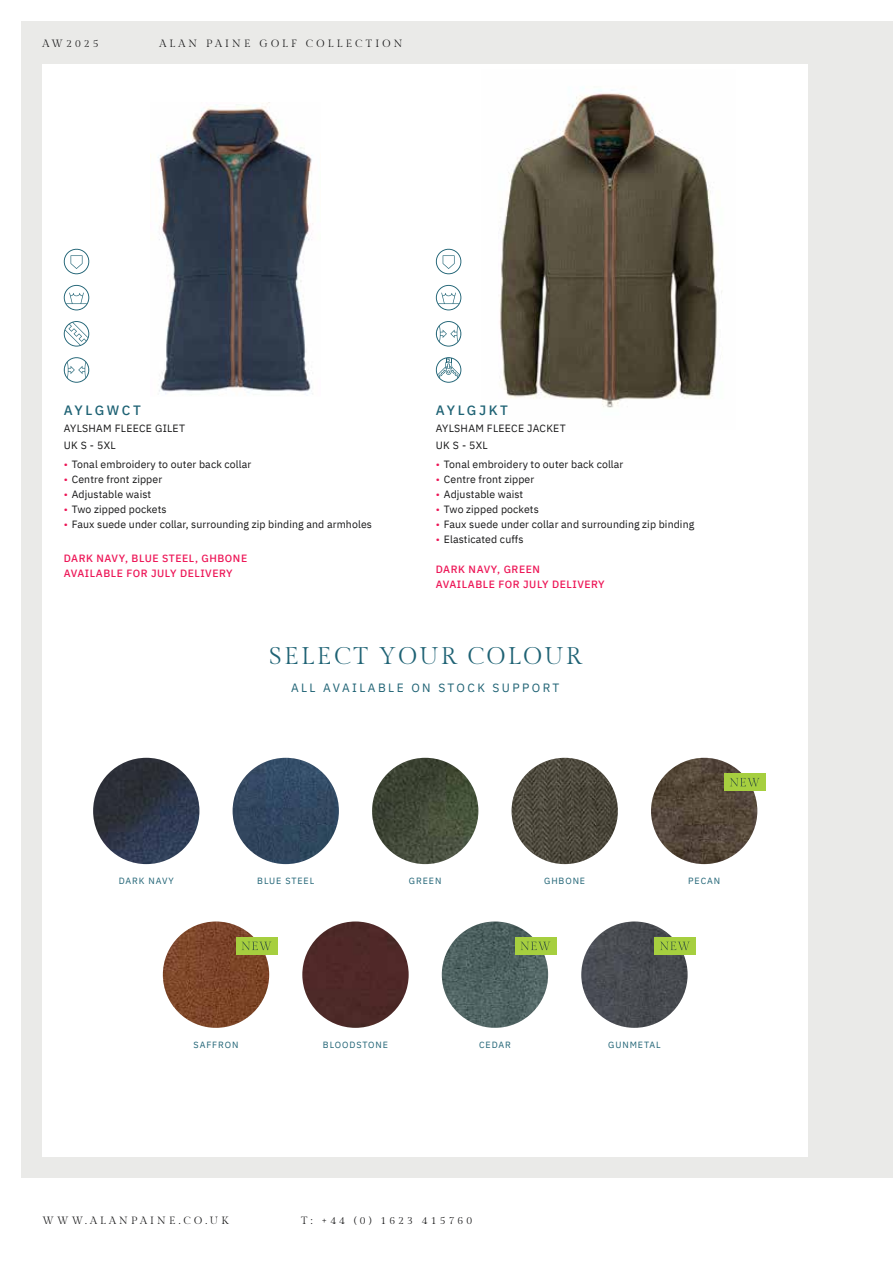
<style>
.page{position:relative;width:893px;height:1263px;background:#fff}
.page>*{position:absolute;margin:0;border:0;box-sizing:border-box;transform-origin:0 0}
.t1{font:24px "Gilda Display";letter-spacing:.1em;color:#1e6274}
.t2{font:500 13.5px "IBM Plex Sans";letter-spacing:.19em;color:#1e6274}
.t3{font:12px "IBM Plex Sans";letter-spacing:.2em;color:#1e6274}
.t4{font:10.5px/17.1px "IBM Plex Sans";letter-spacing:.01em;color:#161617}
.t5{font:500 10.5px/15px "IBM Plex Sans";letter-spacing:.05em;color:#ed1556}
.t6{font:10.5px "Gilda Display";letter-spacing:.3em;color:#161617}
.t7{font:9px "IBM Plex Sans";letter-spacing:.1em;color:#1e6274}
.s1{color:#ed1556}
</style>
<div class="page">
<div style="left:21px;top:21px;width:872px;height:1157px;background:#eaeae8"></div>
<div style="left:43px;top:64px;width:765px;height:1093px;background:#fff"></div>
<img style="left:500px;top:89px;width:222px;height:319px">
<svg style="left:63px;top:248px;width:27px;height:26px"></svg>
<svg style="left:64px;top:285px;width:25px;height:25px"></svg>
<svg style="left:64px;top:321px;width:25px;height:26px"></svg>
<svg style="left:63px;top:357px;width:27px;height:26px"></svg>
<svg style="left:435px;top:248px;width:27px;height:26px"></svg>
<svg style="left:436px;top:285px;width:25px;height:25px"></svg>
<svg style="left:435px;top:321px;width:27px;height:26px"></svg>
<svg style="left:435px;top:357px;width:26px;height:26px"></svg>
<img style="left:158px;top:102px;width:155px;height:292px">
<img style="left:163px;top:921px;width:106px;height:107px;border-radius:53px">
<img style="left:442px;top:921px;width:106px;height:107px;border-radius:53px">
<div style="left:302px;top:921px;width:107px;height:107px;background:#4f2828;border-radius:53px"></div>
<img style="left:581px;top:921px;width:107px;height:107px;border-radius:53px">
<div style="left:236px;top:937px;width:41px;height:18px;background:#a6cf3f"></div>
<svg style="left:242px;top:942px;width:29px;height:8px"></svg>
<div style="left:515px;top:937px;width:41px;height:18px;background:#a6cf3f"></div>
<svg style="left:521px;top:942px;width:29px;height:8px"></svg>
<div style="left:654px;top:937px;width:42px;height:18px;background:#a6cf3f"></div>
<svg style="left:660px;top:942px;width:29px;height:8px"></svg>
<img style="left:93px;top:758px;width:106px;height:106px;border-radius:53px">
<img style="left:372px;top:758px;width:106px;height:106px;border-radius:53px">
<img style="left:233px;top:758px;width:106px;height:106px;border-radius:53px">
<img style="left:512px;top:758px;width:106px;height:106px;border-radius:53px">
<img style="left:651px;top:758px;width:106px;height:106px;border-radius:53px">
<div style="left:724px;top:773px;width:41px;height:18px;background:#a6cf3f"></div>
<svg style="left:730px;top:778px;width:30px;height:8px"></svg>
<p class="t6" style="left:43px;top:36px;width:58px">AW2025</p>
<p class="t6" style="left:160px;top:36px;width:244px">ALAN PAINE GOLF COLLECTION</p>
<p class="t2" style="left:64px;top:399px;width:79px">AYLGWCT</p>
<p class="t4" style="left:64px;top:418px;width:123px">AYLSHAM FLEECE GILET<br>UK S - 5XL</p>
<p class="t4" style="left:64px;top:455px;width:189px"><span class="s1">•</span> Tonal embroidery to outer back collar</p>
<p class="t4" style="left:64px;top:470px;width:100px"><span class="s1">•</span> Centre front zipper</p>
<p class="t4" style="left:64px;top:485px;width:89px"><span class="s1">•</span> Adjustable waist</p>
<p class="t4" style="left:64px;top:500px;width:104px"><span class="s1">•</span> Two zipped pockets</p>
<p class="t4" style="left:64px;top:515px;width:310px"><span class="s1">•</span> Faux suede under collar, surrounding zip binding and armholes</p>
<p class="t5" style="left:64px;top:550px;width:185px">DARK NAVY, BLUE STEEL, GHBONE<br>AVAILABLE FOR JULY DELIVERY</p>
<p class="t2" style="left:436px;top:399px;width:74px">AYLGJKT</p>
<p class="t4" style="left:436px;top:418px;width:131px">AYLSHAM FLEECE JACKET<br>UK S - 5XL</p>
<p class="t4" style="left:436px;top:455px;width:189px"><span class="s1">•</span> Tonal embroidery to outer back collar</p>
<p class="t4" style="left:436px;top:470px;width:100px"><span class="s1">•</span> Centre front zipper</p>
<p class="t4" style="left:436px;top:485px;width:89px"><span class="s1">•</span> Adjustable waist</p>
<p class="t4" style="left:436px;top:500px;width:104px"><span class="s1">•</span> Two zipped pockets</p>
<p class="t4" style="left:436px;top:515px;width:260px"><span class="s1">•</span> Faux suede under collar and surrounding zip binding</p>
<p class="t4" style="left:436px;top:530px;width:89px"><span class="s1">•</span> Elasticated cuffs</p>
<p class="t5" style="left:436px;top:561px;width:170px">DARK NAVY, GREEN<br>AVAILABLE FOR JULY DELIVERY</p>
<h1 class="t1" style="left:269px;top:640px;width:314px">SELECT YOUR COLOUR</h1>
<p class="t3" style="left:291px;top:679px;width:270px">ALL AVAILABLE ON STOCK SUPPORT</p>
<p class="t7" style="left:119px;top:874px;width:57px">DARK NAVY</p>
<p class="t7" style="left:257px;top:874px;width:58px">BLUE STEEL</p>
<p class="t7" style="left:409px;top:874px;width:34px">GREEN</p>
<p class="t7" style="left:544px;top:874px;width:42px">GHBONE</p>
<p class="t7" style="left:688px;top:874px;width:34px">PECAN</p>
<p class="t7" style="left:194px;top:1037px;width:46px">SAFFRON</p>
<p class="t7" style="left:323px;top:1037px;width:67px">BLOODSTONE</p>
<p class="t7" style="left:479px;top:1037px;width:33px">CEDAR</p>
<p class="t7" style="left:608px;top:1037px;width:54px">GUNMETAL</p>
<p class="t6" style="left:43px;top:1214px;width:187px">WWW.ALANPAINE.CO.UK</p>
<p class="t6" style="left:301px;top:1214px;width:173px">T: +44 (0) 1623 415760</p>
</div>
